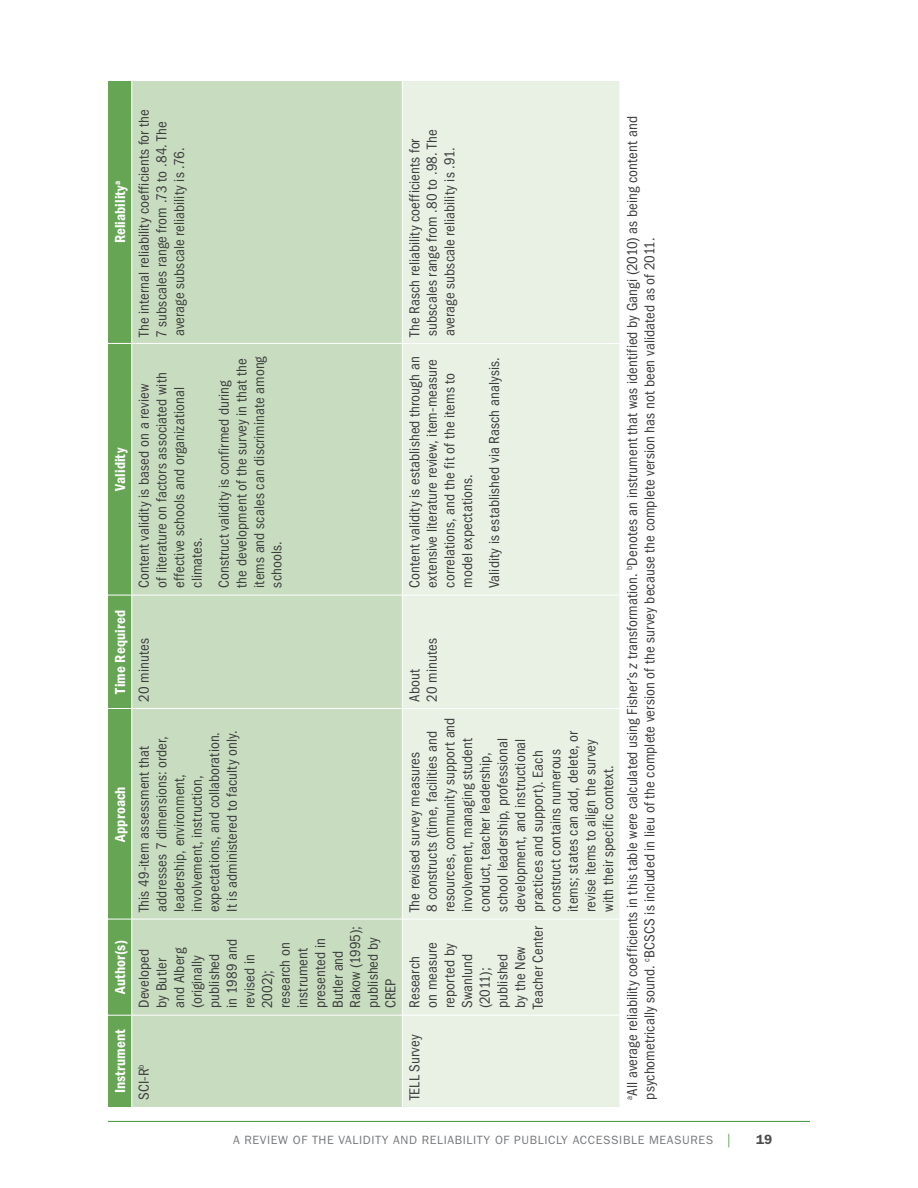
<style>
.page{position:relative;width:918px;height:1188px;background:#fff}
.page>*{position:absolute;margin:0;border:0;box-sizing:border-box;transform-origin:0 0}
.Table_Body{font:condensed 15px/17.7px "ITC Franklin Gothic Std";letter-spacing:.005em;color:#3e3e3f}
.Table_Bold_Centered{font:15px "ITC Franklin Gothic Std Dm Cd";letter-spacing:.005em;color:#fff}
.t1{font:600 13.5px "ITC Franklin Gothic Std";color:#4b4c4d}
.t2{font:12px "ITC Franklin Gothic Std";letter-spacing:.05em;color:#76787b}
.s1{font-style:italic}
.s2{font-family:"Minion Pro";font-size:13.5px;color:#5ea04c}
</style>
<div class="page">
<hr style="left:108px;top:1121px;width:702px;height:1px;background:#3f9537">
<div style="left:132px;top:81px;width:270px;height:1026px;background:#c8ddc0"></div>
<div style="left:403px;top:81px;width:217px;height:1026px;background:#e8f1e3"></div>
<div style="left:108px;top:81px;width:23px;height:1026px;background:#66a554"></div>
<hr style="left:132px;top:1015px;width:270px;height:1px;background:#fff">
<hr style="left:132px;top:919px;width:270px;height:1px;background:#fff">
<hr style="left:132px;top:708px;width:270px;height:1px;background:#fff">
<hr style="left:132px;top:595px;width:270px;height:1px;background:#fff">
<hr style="left:132px;top:343px;width:270px;height:1px;background:#fff">
<hr style="left:403px;top:1015px;width:217px;height:1px;background:#fff">
<hr style="left:403px;top:919px;width:217px;height:1px;background:#fff">
<hr style="left:403px;top:708px;width:217px;height:1px;background:#fff">
<hr style="left:403px;top:595px;width:217px;height:1px;background:#fff">
<hr style="left:403px;top:343px;width:217px;height:1px;background:#fff">
<p class="Table_Bold_Centered" style="left:111px;top:243px;width:64px;rotate:-90deg">Reliability<sup>a</sup></p>
<p class="Table_Body" style="left:135px;top:338px;width:230px;rotate:-90deg">The internal reliability coefficients for the<br>7 subscales range from .73 to .84. The average subscale reliability is .76.</p>
<p class="Table_Bold_Centered" style="left:111px;top:491px;width:44px;rotate:-90deg">Validity</p>
<p class="Table_Bold_Centered" style="left:111px;top:694px;width:85px;rotate:-90deg">Time Required</p>
<p class="Table_Body" style="left:135px;top:588px;width:217px;rotate:-90deg">Content validity is based on a review of literature on factors associated with effective schools and organizational climates.</p>
<p class="Table_Body" style="left:135px;top:702px;width:65px;rotate:-90deg">20 minutes</p>
<p class="Table_Body" style="left:215px;top:588px;width:233px;rotate:-90deg">Construct validity is confirmed during<br>the development of the survey in that the items and scales can discriminate among schools.</p>
<p class="Table_Bold_Centered" style="left:111px;top:842px;width:57px;rotate:-90deg">Approach</p>
<p class="Table_Bold_Centered" style="left:111px;top:994px;width:56px;rotate:-90deg">Author(s)</p>
<p class="Table_Bold_Centered" style="left:111px;top:1093px;width:66px;rotate:-90deg">Instrument</p>
<p class="Table_Body" style="left:135px;top:912px;width:184px;rotate:-90deg">This 49-item assessment that addresses 7 dimensions: order, leadership, environment, involvement, instruction, expectations, and collaboration.<br>It is administered to faculty only.</p>
<p class="Table_Body" style="left:135px;top:1008px;width:83px;rotate:-90deg">Developed<br>by Butler<br>and Alberg (originally published<br>in 1989 and revised in<br>2002); research on instrument presented in<br>Butler and<br>Rakow (1995); published by<br>CREP</p>
<p class="Table_Body" style="left:135px;top:1100px;width:37px;rotate:-90deg">SCI-R<sup>b</sup></p>
<p class="Table_Body" style="left:406px;top:337px;width:209px;rotate:-90deg">The Rasch reliability coefficients for subscales range from .80 to .98. The average subscale reliability is .91.</p>
<p class="Table_Body" style="left:406px;top:588px;width:233px;rotate:-90deg">Content validity is established through an extensive literature review, item-measure correlations, and the fit of the items to model expectations.</p>
<p class="Table_Body" style="left:486px;top:588px;width:232px;rotate:-90deg">Validity is established via Rasch analysis.</p>
<p class="Table_Body" style="left:406px;top:702px;width:65px;rotate:-90deg">About<br>20 minutes</p>
<p class="Table_Body" style="left:406px;top:912px;width:197px;rotate:-90deg">The revised survey measures<br>8 constructs (time, facilities and resources, community support and involvement, managing student conduct, teacher leadership, school leadership, professional development, and instructional practices and support). Each construct contains numerous items; states can add, delete, or revise items to align the survey with their specific context.</p>
<p class="Table_Body" style="left:406px;top:1009px;width:84px;rotate:-90deg">Research<br>on measure reported by<br>Swanlund (2011); published<br>by the New<br>Teacher Center</p>
<p class="Table_Body" style="left:406px;top:1100px;width:67px;rotate:-90deg">TELL Survey</p>
<p class="Table_Body" style="left:623px;top:1100px;width:985px;rotate:-90deg"><sup>a</sup>All average reliability coefficients in this table were calculated using Fisher’s <span class="s1">z</span> transformation. <sup>b</sup>Denotes an instrument that was identified by Gangi (2010) as being content and psychometrically sound. <sup>c</sup>BCSCS is included in lieu of the complete version of the survey because the complete version has not been validated as of 2011.</p>
<p class="t2" style="left:233px;top:1133px;width:499px">A REVIEW OF THE VALIDITY AND RELIABILITY OF PUBLICLY ACCESSIBLE MEASURES <span class="s2">|</span></p>
<p class="t1" style="left:756px;top:1131px;width:18px">19</p>
</div>
